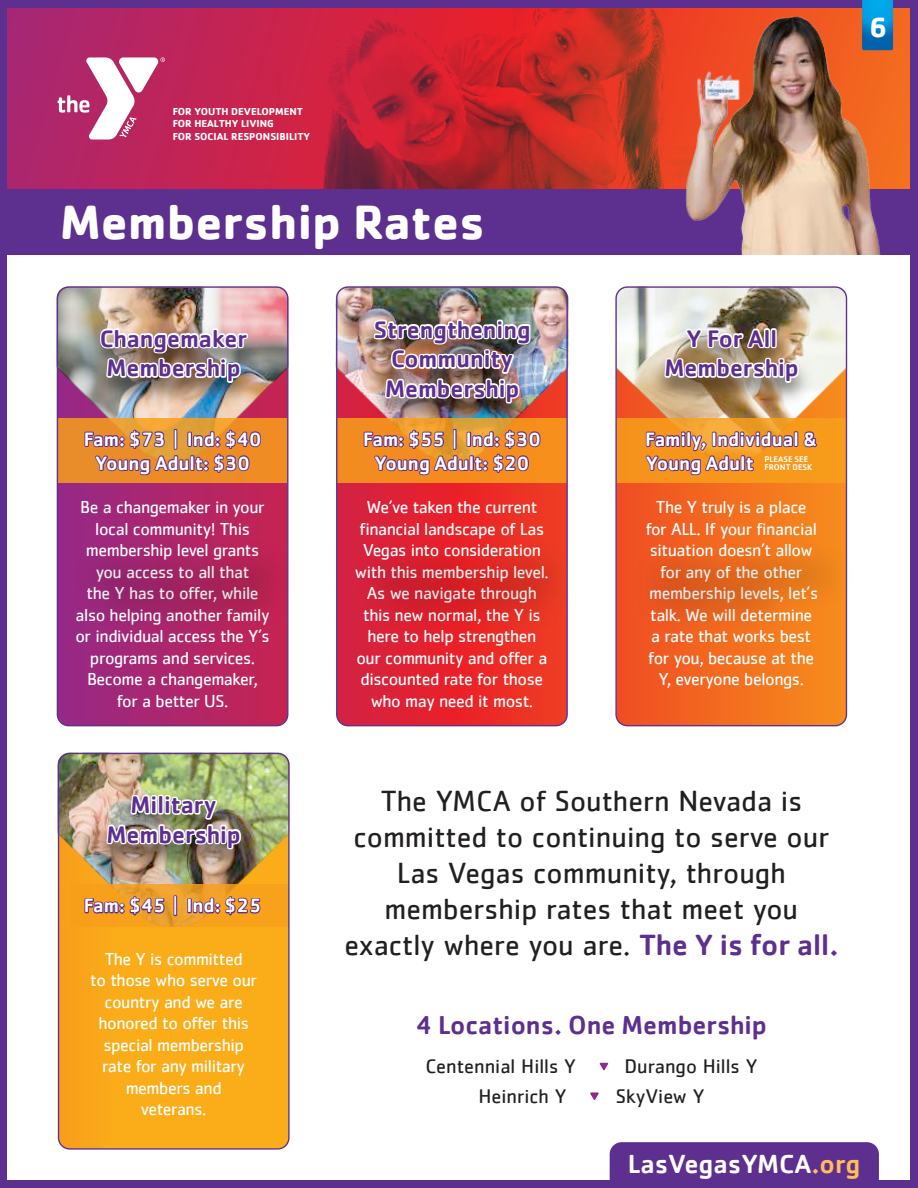
<style>
.page{position:relative;width:918px;height:1188px;background:#fff}
.page>*{position:absolute;margin:0;border:0;box-sizing:border-box;transform-origin:0 0}
.t1{font:700 49.65px "Cachet";color:#fff}
.t2{font:30.15px/36.2px "Cachet";color:#221f1f;text-align:center}
.t3{font:700 28.8px "Cachet";color:#fff}
.t4{font:500 27px "Cachet";color:#fff}
.t5{font:500 26.7px "Cachet";color:#5d2f8f}
.t6{font:500 24.6px/29.5px "Cachet";color:#5d2f8f;text-align:center}
.t7{font:20.4px "Cachet";color:#221f1f}
.t8{font:500 19.95px/24px "Cachet";color:#fff;text-align:center}
.t9{font:18px/21.5px "Cachet";letter-spacing:-.025em;color:#fff;text-align:center}
.t10{font:700 10.5px/12.5px "Cachet";color:#fff}
.t11{font:500 8.55px/7.8px "Cachet";color:#fff}
.s1{font-weight:400}
.s2{font-weight:500;color:#5d2f8f}
.s3{color:#ffbe57}
</style>
<div class="page">
<svg style="left:7px;top:7px;width:904px;height:183px;background:#be2e58"></svg>
<img style="left:250px;top:7px;width:479px;height:183px">
<div style="left:0;top:190px;width:918px;height:65px;background:#5d2f8f"></div>
<img style="left:682px;top:14px;width:202px;height:241px">
<svg style="left:58px;top:57px;width:107px;height:83px"></svg>
<div style="left:610px;top:1142px;width:269px;height:39px;background:#5d2f8f"></div>
<svg style="left:600px;top:1063px;width:8px;height:7px"></svg>
<svg style="left:590px;top:1092px;width:9px;height:8px"></svg>
<div style="left:0;top:0;width:918px;height:7px;background:#5d2f8f"></div>
<div style="left:0;top:1181px;width:918px;height:7px;background:#5d2f8f"></div>
<div style="left:0;top:0;width:7px;height:1188px;background:#5d2f8f"></div>
<div style="left:911px;top:0;width:7px;height:1188px;background:#5d2f8f"></div>
<svg style="left:57px;top:483px;width:231px;height:243px;background:#ad266c"></svg>
<svg style="left:337px;top:483px;width:230px;height:243px;background:#e4272e"></svg>
<svg style="left:617px;top:483px;width:229px;height:243px;background:#f26c1f"></svg>
<svg style="left:59px;top:930px;width:229px;height:218px;background:#f9aa19"></svg>
<img style="left:57px;top:752px;width:231px;height:178px">
<div style="left:57px;top:418px;width:231px;height:65px;background:#ec8c27"></div>
<img style="left:56px;top:522px;width:233px;height:130px">
<img style="left:57px;top:287px;width:231px;height:189px">
<div style="left:59px;top:885px;width:230px;height:42px;background:#f89f1b"></div>
<img style="left:59px;top:753px;width:229px;height:173px">
<div style="left:616px;top:418px;width:230px;height:65px;background:#f7971b"></div>
<img style="left:617px;top:522px;width:231px;height:130px">
<img style="left:617px;top:288px;width:229px;height:188px">
<div style="left:337px;top:418px;width:230px;height:65px;background:#f58b1d"></div>
<img style="left:338px;top:522px;width:228px;height:130px">
<img style="left:337px;top:288px;width:230px;height:188px">
<div style="left:57px;top:286px;width:231px;height:440px;border:1px solid #5d2f8f;border-radius:11px"></div>
<div style="left:336px;top:286px;width:232px;height:440px;border:1px solid #5d2f8f;border-radius:11px"></div>
<div style="left:615px;top:286px;width:232px;height:440px;border:1px solid #5d2f8f;border-radius:11px"></div>
<div style="left:58px;top:753px;width:232px;height:397px;border:1px solid #5d2f8f;border-radius:11px"></div>
<svg style="left:862px;top:0;width:31px;height:50px;background:#0087cd"></svg>
<p class="t10" style="left:173px;top:106px;width:139px">FOR YOUTH DEVELOPMENT<br>FOR HEALTHY LIVING<br>FOR SOCIAL RESPONSIBILITY</p>
<h1 class="t1" style="left:60px;top:202px;width:426px">Membership Rates</h1>
<h3 class="t6" style="left:100px;top:325px;width:149px;text-align:left">Changemaker<br>Membership</h3>
<h3 class="t6" style="left:374px;top:316px;width:158px">Strengthening<br>Community<br>Membership</h3>
<h3 class="t6" style="left:665px;top:325px;width:136px">Y For All<br>Membership</h3>
<p class="t8" style="left:84px;top:428px;width:179px">Fam: $73 <span class="s1">|</span> Ind: $40<br>Young Adult: $30</p>
<p class="t8" style="left:363px;top:428px;width:179px">Fam: $55 <span class="s1">|</span> Ind: $30<br>Young Adult: $20</p>
<p class="t8" style="left:645px;top:428px;width:173px;text-align:left">Family, Individual &amp;<br>Young Adult</p>
<p class="t11" style="left:764px;top:456px;width:49px">PLEASE SEE<br>FRONT DESK</p>
<p class="t9" style="left:75px;top:497px;width:196px">Be a changemaker in your local community! This membership level grants you access to all that<br>the Y has to offer, while also helping another family or individual access the Y’s programs and services.<br>Become a changemaker, for a better US.</p>
<p class="t9" style="left:355px;top:497px;width:195px">We’ve taken the current financial landscape of Las<br>Vegas into consideration with this membership level.<br>As we navigate through this new normal, the Y is here to help strengthen our community and offer a discounted rate for those who may need it most.</p>
<p class="t9" style="left:646px;top:497px;width:174px">The Y truly is a place for ALL. If your financial situation doesn’t allow for any of the other membership levels, let’s talk. We will determine a rate that works best for you, because at the<br>Y, everyone belongs.</p>
<h3 class="t3" style="left:869px;top:16px;width:20px">6</h3>
<h3 class="t6" style="left:107px;top:792px;width:136px">Military<br>Membership</h3>
<p class="t8" style="left:84px;top:895px;width:179px">Fam: $45 <span class="s1">|</span> Ind: $25</p>
<p class="t9" style="left:90px;top:949px;width:168px">The Y is committed<br>to those who serve our country and we are honored to offer this special membership rate for any military members and<br>veterans.</p>
<h2 class="t2" style="left:345px;top:784px;width:495px">The YMCA of Southern Nevada is committed to continuing to serve our<br>Las Vegas community, through membership rates that meet you exactly where you are. <span class="s2">The Y is for all.</span></h2>
<h3 class="t5" style="left:416px;top:1013px;width:353px">4 Locations. One Membership</h3>
<p class="t7" style="left:425px;top:1057px;width:152px">Centennial Hills Y</p>
<p class="t7" style="left:624px;top:1057px;width:135px">Durango Hills Y</p>
<p class="t7" style="left:478px;top:1086px;width:90px">Heinrich Y</p>
<p class="t7" style="left:616px;top:1086px;width:90px">SkyView Y</p>
<h3 class="t4" style="left:628px;top:1152px;width:234px">LasVegasYMCA<span class="s3">.org</span></h3>
</div>
